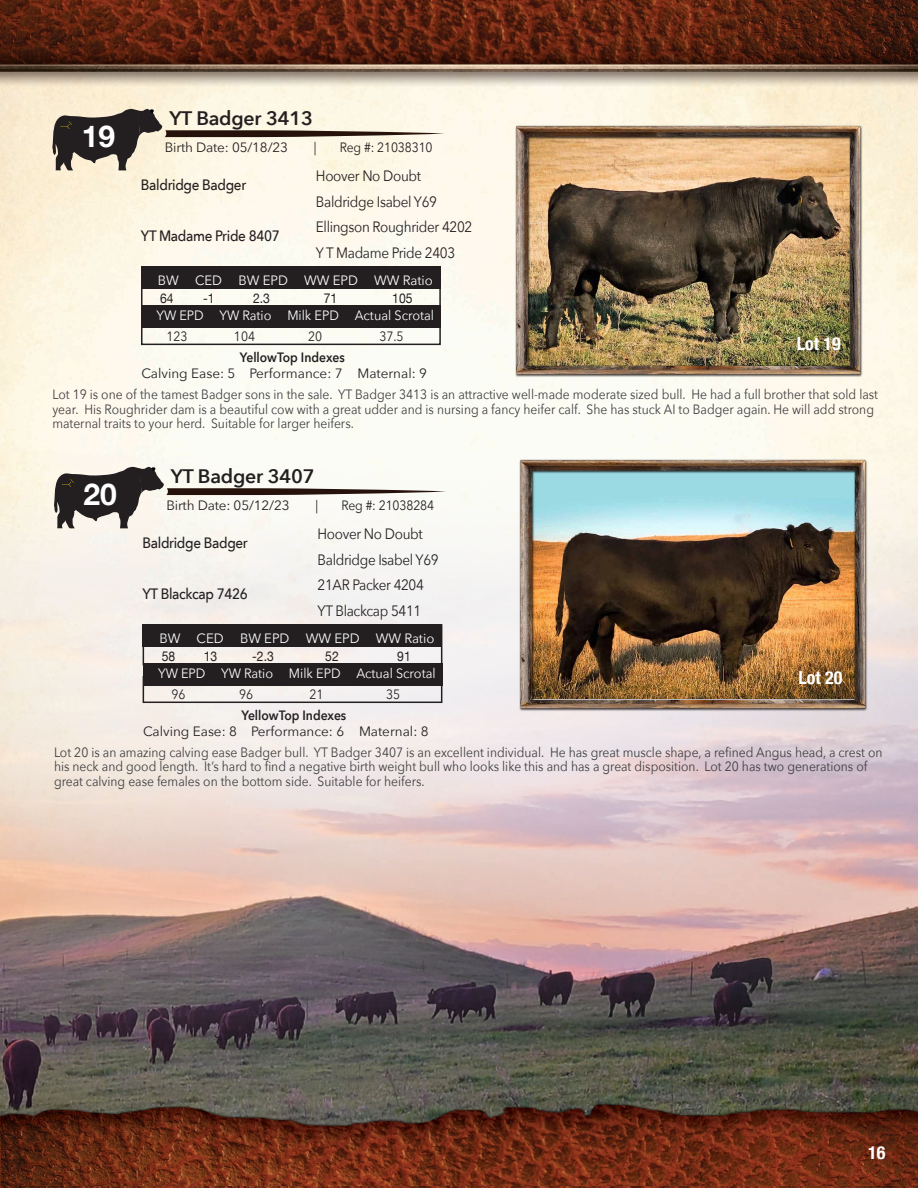
<style>
.page{position:relative;width:918px;height:1188px;background:#fff}
.page>*{position:absolute;margin:0;border:0;box-sizing:border-box;transform-origin:0 0}
.t1{font:700 30px "Helvetica Neue";color:#fff}
.t2{font:600 19.5px "Avenir Next";letter-spacing:-.01em;color:#231f20}
.t3{font:700 condensed 18px "Helvetica Neue";color:#fff}
.t4{font:15px "Avenir Next";letter-spacing:-.025em;color:#231f20;scale:.9 1}
.t5{font:500 15px "Avenir Next";letter-spacing:-.025em;color:#231f20;scale:.9 1}
.t6{font:13.5px/14.2px "Avenir Next";color:#3e3d3f;scale:.9 1}
.t7{font:13.5px "Avenir Next";color:#231f20}
.t8{font:13.5px "Avenir Next";color:#fff;scale:.94 1}
.t9{font:13.5px "Avenir Next";color:#231f20;scale:.9 1}
.t10{font:13.5px "Avenir Next";color:#fff}
.t11{font:600 13.5px "Avenir Next";color:#231f20;scale:.9 1}
.t12{font:13.5px "Helvetica Neue";color:#231f20;scale:.9 1}
</style>
<div class="page">
<img style="left:0;top:0;width:918px;height:1076px">
<img style="left:472px;top:424px;width:446px;height:331px">
<img style="left:0;top:1076px;width:3px;height:112px">
<div style="left:141px;top:266px;width:300px;height:23px;background:#231f20"></div>
<div style="left:141px;top:318px;width:300px;height:27px;border:2px solid #231f20"></div>
<div style="left:141px;top:305px;width:300px;height:23px;background:#231f20"></div>
<svg style="left:52px;top:108px;width:393px;height:63px"></svg>
<div style="left:143px;top:624px;width:299px;height:23px;background:#231f20"></div>
<div style="left:143px;top:676px;width:299px;height:27px;border:2px solid #231f20"></div>
<div style="left:143px;top:663px;width:299px;height:23px;background:#231f20"></div>
<svg style="left:54px;top:466px;width:392px;height:63px"></svg>
<div style="left:0;top:428px;width:14px;height:332px;background:#f6eede"></div>
<img style="left:0;top:85px;width:2px;height:332px">
<img style="left:1px;top:1071px;width:917px;height:114px">
<p class="t1" style="left:82px;top:113px;width:35px">19</p>
<p class="t2" style="left:169px;top:101px;width:145px">YT Badger 3413</p>
<p class="t7" style="left:165px;top:135px;width:125px">Birth Date: 05/18/23</p>
<p class="t9" style="left:314px;top:135px;width:4px">|</p>
<p class="t9" style="left:340px;top:135px;width:105px">Reg #: 21038310</p>
<p class="t5" style="left:141px;top:172px;width:119px">Baldridge Badger</p>
<p class="t5" style="left:141px;top:223px;width:156px">YT Madame Pride 8407</p>
<p class="t4" style="left:316px;top:164px;width:118px">Hoover No Doubt</p>
<p class="t4" style="left:316px;top:189px;width:136px">Baldridge Isabel Y69</p>
<p class="t4" style="left:316px;top:215px;width:175px">Ellingson Roughrider 4202</p>
<p class="t4" style="left:316px;top:240px;width:156px">Y T Madame Pride 2403</p>
<p class="t10" style="left:158px;top:269px;width:276px">BW CED BW EPD WW EPD WW Ratio</p>
<p class="t12" style="left:160px;top:288px;width:17px">64</p>
<p class="t12" style="left:203px;top:288px;width:14px">-1</p>
<p class="t12" style="left:253px;top:288px;width:20px">2.3</p>
<p class="t12" style="left:324px;top:288px;width:17px">71</p>
<p class="t12" style="left:392px;top:288px;width:24px">105</p>
<p class="t8" style="left:156px;top:304px;width:297px">YW EPD YW Ratio Milk EPD Actual Scrotal</p>
<p class="t9" style="left:166px;top:325px;width:25px">123</p>
<p class="t9" style="left:234px;top:325px;width:25px">104</p>
<p class="t9" style="left:308px;top:325px;width:17px">20</p>
<p class="t9" style="left:379px;top:325px;width:28px">37.5</p>
<p class="t7" style="left:141px;top:362px;width:287px">Calving Ease: 5 Performance: 7 Maternal: 9</p>
<p class="t11" style="left:240px;top:346px;width:118px">YellowTop Indexes</p>
<p class="t3" style="left:797px;top:329px;width:45px">Lot 19</p>
<p class="t6" style="left:52px;top:387px;width:919px">Lot 19 is one of the tamest Badger sons in the sale. YT Badger 3413 is an attractive well-made moderate sized bull. He had a full brother that sold last year. His Roughrider dam is a beautiful cow with a great udder and is nursing a fancy heifer calf. She has stuck AI to Badger again. He will add strong maternal traits to your herd. Suitable for larger heifers.</p>
<p class="t1" style="left:83px;top:471px;width:35px">20</p>
<p class="t2" style="left:171px;top:459px;width:145px">YT Badger 3407</p>
<p class="t7" style="left:166px;top:493px;width:125px">Birth Date: 05/12/23</p>
<p class="t9" style="left:315px;top:493px;width:4px">|</p>
<p class="t9" style="left:341px;top:493px;width:105px">Reg #: 21038284</p>
<p class="t5" style="left:143px;top:530px;width:119px">Baldridge Badger</p>
<p class="t5" style="left:143px;top:581px;width:119px">YT Blackcap 7426</p>
<p class="t4" style="left:318px;top:522px;width:118px">Hoover No Doubt</p>
<p class="t4" style="left:318px;top:547px;width:136px">Baldridge Isabel Y69</p>
<p class="t4" style="left:318px;top:573px;width:120px">21AR Packer 4204</p>
<p class="t4" style="left:318px;top:598px;width:117px">YT Blackcap 5411</p>
<p class="t10" style="left:159px;top:627px;width:276px">BW CED BW EPD WW EPD WW Ratio</p>
<p class="t12" style="left:162px;top:646px;width:17px">58</p>
<p class="t12" style="left:204px;top:646px;width:17px">13</p>
<p class="t12" style="left:252px;top:646px;width:26px">-2.3</p>
<p class="t12" style="left:325px;top:646px;width:17px">52</p>
<p class="t12" style="left:397px;top:646px;width:17px">91</p>
<p class="t8" style="left:158px;top:662px;width:297px">YW EPD YW Ratio Milk EPD Actual Scrotal</p>
<p class="t9" style="left:172px;top:683px;width:17px">96</p>
<p class="t9" style="left:239px;top:683px;width:17px">96</p>
<p class="t9" style="left:310px;top:683px;width:17px">21</p>
<p class="t9" style="left:386px;top:683px;width:17px">35</p>
<p class="t7" style="left:143px;top:720px;width:287px">Calving Ease: 8 Performance: 6 Maternal: 8</p>
<p class="t11" style="left:242px;top:704px;width:118px">YellowTop Indexes</p>
<p class="t3" style="left:799px;top:662px;width:45px">Lot 20</p>
<p class="t6" style="left:54px;top:745px;width:922px">Lot 20 is an amazing calving ease Badger bull. YT Badger 3407 is an excellent individual. He has great muscle shape, a refined Angus head, a crest on his neck and good length. It’s hard to find a negative birth weight bull who looks like this and has a great disposition. Lot 20 has two generations of great calving ease females on the bottom side. Suitable for heifers.</p>
<p class="t3" style="left:868px;top:1138px;width:19px">16</p>
</div>
